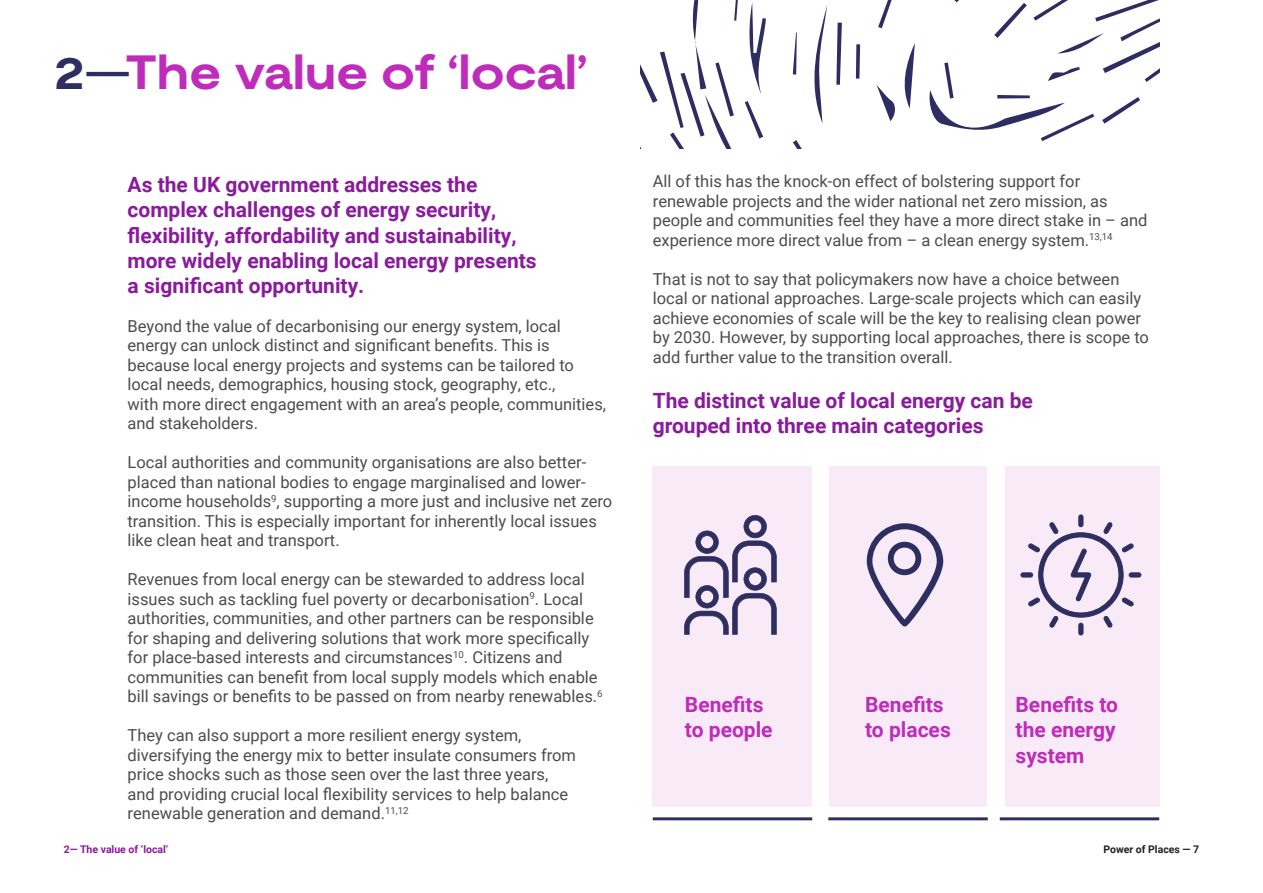
<style>
.page{position:relative;width:1263px;height:893px;background:#fff}
.page>*{position:absolute;margin:0;border:0;box-sizing:border-box;transform-origin:0 0}
.t1{font:700 expanded 48px "Moderat";color:#bf2bba}
.t2{font:700 21px/25.2px "Roboto";color:#8a1a9c}
.t3{font:700 21px/25.5px "Roboto";color:#bf2bba}
.t4{font:16.5px/19.5px "Roboto";color:#4b4c4d}
.t5{font:700 10.5px "Roboto";color:#8a1a9c}
.t6{font:700 10.5px "Roboto";color:#231f20}
.s1{color:#2e2e61}
</style>
<div class="page">
<div style="left:653px;top:466px;width:159px;height:341px;background:#f9eaf8"></div>
<div style="left:829px;top:466px;width:157px;height:341px;background:#f9eaf8"></div>
<div style="left:1005px;top:466px;width:154px;height:341px;background:#f9eaf8"></div>
<svg style="left:684px;top:515px;width:93px;height:120px"></svg>
<svg style="left:867px;top:523px;width:76px;height:103px"></svg>
<hr style="left:1079px;top:515px;width:4px;height:12px;background:#2e2e61;border-radius:2px">
<div style="left:1078px;top:515px;width:5px;height:12px;border:1px solid #2e2e61;border-radius:2px"></div>
<hr style="left:1021px;top:573px;width:12px;height:4px;background:#2e2e61;border-radius:2px">
<div style="left:1020px;top:572px;width:13px;height:5px;border:1px solid #2e2e61;border-radius:2px"></div>
<hr style="left:1079px;top:623px;width:4px;height:12px;background:#2e2e61;border-radius:2px">
<div style="left:1078px;top:623px;width:5px;height:12px;border:1px solid #2e2e61;border-radius:2px"></div>
<hr style="left:1129px;top:573px;width:12px;height:4px;background:#2e2e61;border-radius:2px">
<div style="left:1129px;top:572px;width:12px;height:5px;border:1px solid #2e2e61;border-radius:2px"></div>
<svg style="left:1027px;top:521px;width:107px;height:107px"></svg>
<hr style="left:653px;top:817px;width:159px;height:3px;background:#2e2e61">
<hr style="left:828px;top:817px;width:160px;height:3px;background:#2e2e61">
<hr style="left:1000px;top:817px;width:159px;height:3px;background:#2e2e61">
<svg style="left:814px;top:6px;width:13px;height:117px"></svg>
<svg style="left:836px;top:23px;width:6px;height:62px"></svg>
<svg style="left:876px;top:43px;width:39px;height:78px"></svg>
<svg style="left:856px;top:44px;width:4px;height:35px"></svg>
<svg style="left:640px;top:0;width:126px;height:149px"></svg>
<svg style="left:793px;top:140px;width:9px;height:9px"></svg>
<svg style="left:878px;top:0;width:14px;height:28px"></svg>
<svg style="left:929px;top:0;width:230px;height:141px"></svg>
<svg style="left:793px;top:33px;width:4px;height:42px"></svg>
<p class="t1" style="left:54px;top:35px;width:535px"><span class="s1">2—</span>The value of ‘local’</p>
<p class="t2" style="left:128px;top:171px;width:411px">As the UK government addresses the complex challenges of energy security, flexibility, affordability and sustainability, more widely enabling local energy presents</p>
<p class="t2" style="left:128px;top:272px;width:238px">a significant opportunity.</p>
<p class="t4" style="left:128px;top:316px;width:480px">Beyond the value of decarbonising our energy system, local energy can unlock distinct and significant benefits. This is because local energy projects and systems can be tailored to local needs, demographics, housing stock, geography, etc.,<br>with more direct engagement with an area’s people, communities, and stakeholders.</p>
<p class="t4" style="left:128px;top:452px;width:486px">Local authorities and community organisations are also better&shy;placed than national bodies to engage marginalised and lower&shy;income households<sup>9</sup>, supporting a more just and inclusive net zero transition. This is especially important for inherently local issues like clean heat and transport.</p>
<p class="t4" style="left:128px;top:569px;width:476px">Revenues from local energy can be stewarded to address local issues such as tackling fuel poverty or decarbonisation<sup>9</sup>. Local authorities, communities, and other partners can be responsible for shaping and delivering solutions that work more specifically for place-based interests and circumstances<sup>10</sup>. Citizens and communities can benefit from local supply models which enable bill savings or benefits to be passed on from nearby renewables.<sup>6</sup></p>
<p class="t4" style="left:128px;top:725px;width:450px">They can also support a more resilient energy system, diversifying the energy mix to better insulate consumers from price shocks such as those seen over the last three years, and providing crucial local flexibility services to help balance renewable generation and demand.<sup>11,12</sup></p>
<p class="t5" style="left:64px;top:842px;width:106px">2— The value of ‘local’</p>
<p class="t4" style="left:653px;top:171px;width:496px">All of this has the knock-on effect of bolstering support for renewable projects and the wider national net zero mission, as people and communities feel they have a more direct stake in – and experience more direct value from – a clean energy system.<sup>13,14</sup></p>
<p class="t4" style="left:653px;top:269px;width:498px">That is not to say that policymakers now have a choice between local or national approaches. Large-scale projects which can easily achieve economies of scale will be the key to realising clean power by 2030. However, by supporting local approaches, there is scope to add further value to the transition overall.</p>
<p class="t2" style="left:653px;top:387px;width:382px">The distinct value of local energy can be grouped into three main categories</p>
<p class="t3" style="left:685px;top:691px;width:89px">Benefits to people</p>
<p class="t3" style="left:865px;top:691px;width:87px">Benefits to places</p>
<p class="t3" style="left:1015px;top:691px;width:104px;text-align:justify">Benefits to the energy system</p>
<p class="t6" style="left:1103px;top:842px;width:97px">Power of Places — 7</p>
</div>
